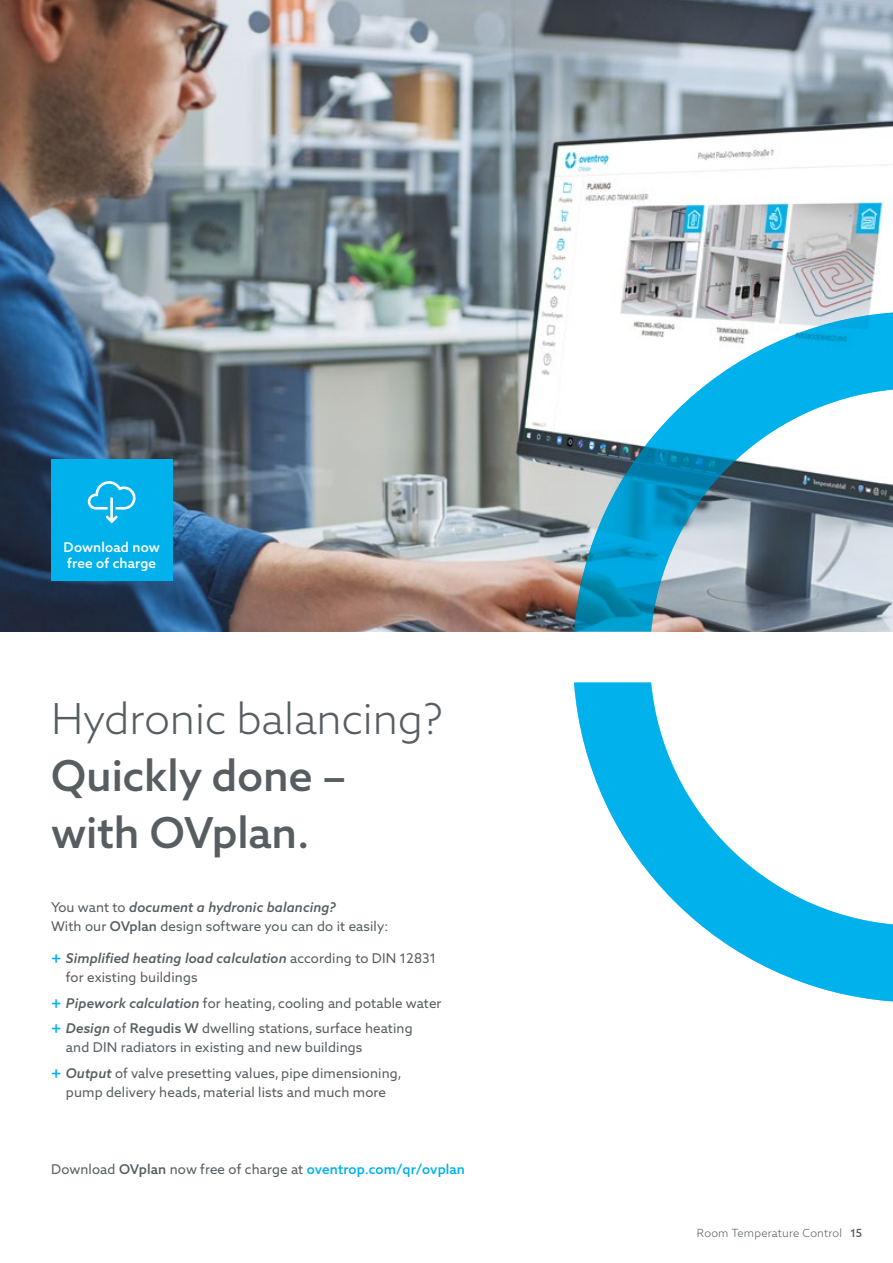
<style>
.page{position:relative;width:893px;height:1263px;background:#fff}
.page>*{position:absolute;margin:0;border:0;box-sizing:border-box;transform-origin:0 0}
.t1{font:500 42.75px/57.4px "Azo Sans 2";color:#575e62}
.t2{font:300 42.75px "Azo Sans 2";color:#575e62}
.t3{font:13.5px/19.2px "Azo Sans 2";letter-spacing:.01em;color:#575e62}
.t4{font:500 13.5px/15.9px "Azo Sans 2";letter-spacing:.01em;color:#fff}
.t5{font:300 11.25px "Azo Sans 2";letter-spacing:.02em;color:#575e62}
.s1{font-weight:500;font-style:italic}
.s2{font-weight:500}
.s3{font-weight:500;font-size:17.25px;color:#00b1eb}
.s4{font-weight:500;color:#00b1eb}
</style>
<div class="page">
<img style="left:0;top:0;width:893px;height:631px">
<svg style="left:574px;top:313px;width:319px;height:688px"></svg>
<hr style="left:892px;top:924px;width:1px;height:77px;background:#00b1eb">
<hr style="left:892px;top:313px;width:1px;height:77px;background:#00b1eb">
<div style="left:51px;top:459px;width:121px;height:121px;background:#00b1eb"></div>
<p class="t4" style="left:64px;top:539px;width:98px">Download now free of charge</p>
<h1 class="t2" style="left:51px;top:693px;width:394px">Hydronic balancing?</h1>
<h1 class="t1" style="left:51px;top:747px;width:296px">Quickly done – with OVplan.</h1>
<p class="t3" style="left:51px;top:898px;width:339px">You want to <span class="s1">document a hydronic balancing?<br></span>With our <span class="s2">OVplan</span> design software you can do it easily:</p>
<p class="t3" style="left:66px;top:949px;width:372px;text-indent:-15px"><span class="s3">+</span> <span class="s1">Simplified heating load calculation</span> according to DIN 12831 for existing buildings</p>
<p class="t3" style="left:51px;top:990px;width:392px;line-height:25.5px"><span class="s3">+</span> <span class="s1">Pipework calculation</span> for heating, cooling and potable water <span class="s3">+</span> <span class="s1">Design</span> of <span class="s2">Regudis W</span> dwelling stations, surface heating</p>
<p class="t3" style="left:51px;top:1035px;width:352px;line-height:25.5px;text-indent:15px">and DIN radiators in existing and new buildings<br><span class="s3">+</span> <span class="s1">Output</span> of valve presetting values, pipe dimensioning,</p>
<p class="t3" style="left:66px;top:1083px;width:322px">pump delivery heads, material lists and much more</p>
<p class="t3" style="left:51px;top:1159px;width:416px">Download <span class="s2">OVplan</span> now free of charge at <span class="s4">oventrop.com/qr/ovplan</span></p>
<p class="t5" style="left:697px;top:1227px;width:167px">Room Temperature Control <span class="s2">15</span></p>
</div>
